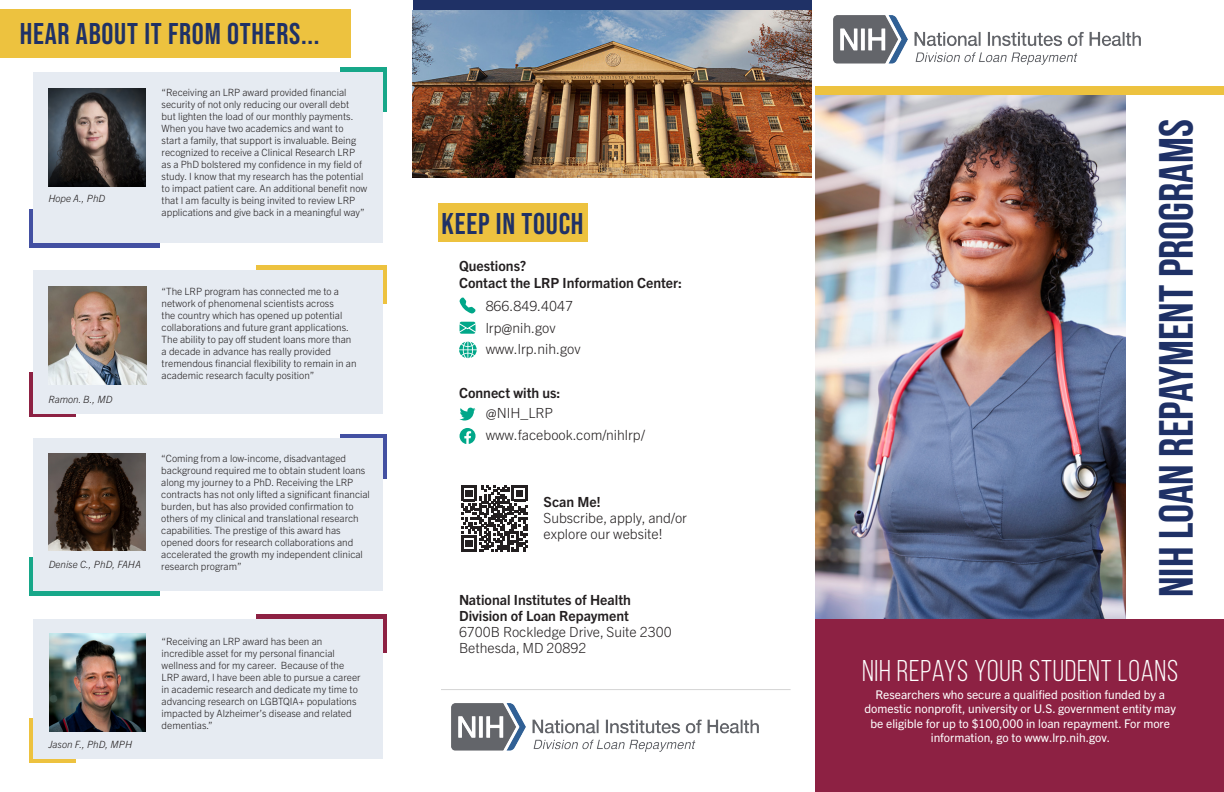
<style>
.page{position:relative;width:1224px;height:792px;background:#fff}
.page>*{position:absolute;margin:0;border:0;box-sizing:border-box;transform-origin:0 0}
.t1{font:700 48px "Bebas Neue";color:#1f3166}
.t2{font:30px "Bebas Neue";letter-spacing:.025em;color:#1f3166}
.t3{font:30px "Bebas Neue";letter-spacing:.025em;color:#fff}
.t4{font:300 14px/16px "Trade Gothic Next LT Pro";color:#231f20}
.t5{font:700 14px/16.8px "Trade Gothic Next LT Pro";color:#231f20}
.t6{font:12px/14.4px "Trade Gothic Next LT Pro";color:#fff;text-align:center}
.t7{font:300 10px/12px "Trade Gothic Next LT Pro";color:#231f20}
.t8{font:italic 300 10px "Trade Gothic Next LT Pro";color:#231f20}
</style>
<div class="page">
<div style="left:439px;top:203px;width:149px;height:38px;background:#edc23f"></div>
<svg style="left:256px;top:615px;width:131px;height:38px"></svg>
<div style="left:29px;top:719px;width:46px;height:44px;background:#edc23f"></div>
<div style="left:29px;top:557px;width:130px;height:38px;background:#17a789"></div>
<div style="left:341px;top:434px;width:46px;height:44px;background:#4350a2"></div>
<div style="left:257px;top:265px;width:130px;height:39px;background:#edc23f"></div>
<svg style="left:29px;top:373px;width:46px;height:44px"></svg>
<img style="left:815px;top:95px;width:311px;height:525px">
<div style="left:815px;top:620px;width:409px;height:172px;background:#8d2143"></div>
<div style="left:815px;top:86px;width:409px;height:9px;background:#edc23f"></div>
<div style="left:33px;top:270px;width:350px;height:143px;background:#e6ebf2"></div>
<img style="left:49px;top:286px;width:97px;height:98px">
<div style="left:33px;top:439px;width:350px;height:152px;background:#e6ebf2"></div>
<img style="left:48px;top:453px;width:98px;height:98px">
<div style="left:33px;top:620px;width:350px;height:139px;background:#e6ebf2"></div>
<img style="left:49px;top:634px;width:97px;height:98px">
<div style="left:0;top:9px;width:350px;height:49px;background:#edc23f"></div>
<img style="left:833px;top:16px;width:307px;height:48px">
<div style="left:29px;top:209px;width:130px;height:38px;background:#4350a2"></div>
<div style="left:341px;top:68px;width:46px;height:44px;background:#17a789"></div>
<div style="left:33px;top:72px;width:350px;height:171px;background:#e6ebf2"></div>
<img style="left:48px;top:88px;width:98px;height:98px">
<img style="left:451px;top:704px;width:307px;height:48px">
<div style="left:413px;top:0;width:398px;height:15px;background:#1f3166"></div>
<svg style="left:460px;top:428px;width:16px;height:16px"></svg>
<svg style="left:460px;top:407px;width:15px;height:14px"></svg>
<hr style="left:441px;top:689px;width:350px;height:1px;background:#d4d4d4">
<svg style="left:460px;top:322px;width:16px;height:12px"></svg>
<svg style="left:459px;top:297px;width:17px;height:17px"></svg>
<svg style="left:459px;top:342px;width:18px;height:16px"></svg>
<img style="left:413px;top:11px;width:398px;height:166px">
<svg style="left:461px;top:485px;width:67px;height:67px"></svg>
<p class="t2" style="left:20px;top:17px;width:301px">HEAR ABOUT IT FROM OTHERS...</p>
<p class="t8" style="left:48px;top:191px;width:58px">Hope A., PhD</p>
<p class="t7" style="left:162px;top:86px;width:207px">“Receiving an LRP award provided financial security of not only reducing our overall debt<br>but lighten the load of our monthly payments.<br>When you have two academics and want to<br>start a family, that support is invaluable. Being recognized to receive a Clinical Research LRP<br>as a PhD bolstered my confidence in my field of study. I know that my research has the potential to impact patient care. An additional benefit now that I am faculty is being invited to review LRP applications and give back in a meaningful way”</p>
<p class="t8" style="left:48px;top:392px;width:66px">Ramon. B., MD</p>
<p class="t8" style="left:49px;top:557px;width:94px">Denise C., PhD, FAHA</p>
<p class="t7" style="left:162px;top:285px;width:196px">“The LRP program has connected me to a network of phenomenal scientists across<br>the country which has opened up potential collaborations and future grant applications.<br>The ability to pay off student loans more than a decade in advance has really provided tremendous financial flexibility to remain in an academic research faculty position”</p>
<p class="t7" style="left:161px;top:451px;width:210px">“Coming from a low-income, disadvantaged background required me to obtain student loans along my journey to a PhD. Receiving the LRP contracts has not only lifted a significant financial burden, but has also provided confirmation to others of my clinical and translational research capabilities. The prestige of this award has opened doors for research collaborations and accelerated the growth my independent clinical research program”</p>
<p class="t8" style="left:48px;top:737px;width:85px">Jason F., PhD, MPH</p>
<p class="t7" style="left:162px;top:634px;width:200px">“Receiving an LRP award has been an incredible asset for my personal financial wellness and for my career. Because of the LRP award, I have been able to pursue a career in academic research and dedicate my time to advancing research on LGBTQIA+ populations impacted by Alzheimer’s disease and related dementias.”</p>
<p class="t2" style="left:442px;top:206px;width:143px">KEEP IN TOUCH</p>
<p class="t5" style="left:459px;top:256px;width:225px">Questions?<br>Contact the LRP Information Center:</p>
<p class="t4" style="left:486px;top:297px;width:89px">866.849.4047</p>
<p class="t4" style="left:486px;top:319px;width:71px">lrp@nih.gov</p>
<p class="t4" style="left:486px;top:340px;width:96px">www.lrp.nih.gov</p>
<p class="t5" style="left:459px;top:384px;width:103px">Connect with us:</p>
<p class="t4" style="left:486px;top:404px;width:69px">@NIH_LRP</p>
<p class="t4" style="left:486px;top:426px;width:161px">www.facebook.com/nihlrp/</p>
<p class="t5" style="left:544px;top:492px;width:59px">Scan Me!</p>
<p class="t4" style="left:544px;top:509px;width:145px">Subscribe, apply, and/or explore our website!</p>
<p class="t5" style="left:459px;top:591px;width:174px">National Institutes of Health</p>
<p class="t5" style="left:459px;top:607px;width:171px">Division of Loan Repayment</p>
<p class="t4" style="left:459px;top:623px;width:214px">6700B Rockledge Drive, Suite 2300</p>
<p class="t4" style="left:459px;top:639px;width:129px">Bethesda, MD 20892</p>
<p class="t1" style="left:1150px;top:597px;width:479px;rotate:-90deg">NIH Loan Repayment Programs</p>
<p class="t3" style="left:862px;top:654px;width:318px">NIH REPAYS YOUR STUDENT LOANS</p>
<p class="t6" style="left:865px;top:687px;width:313px">Researchers who secure a qualified position funded by a domestic nonprofit, university or U.S. government entity may be eligible for up to $100,000 in loan repayment. For more information, go to www.lrp.nih.gov.</p>
</div>
